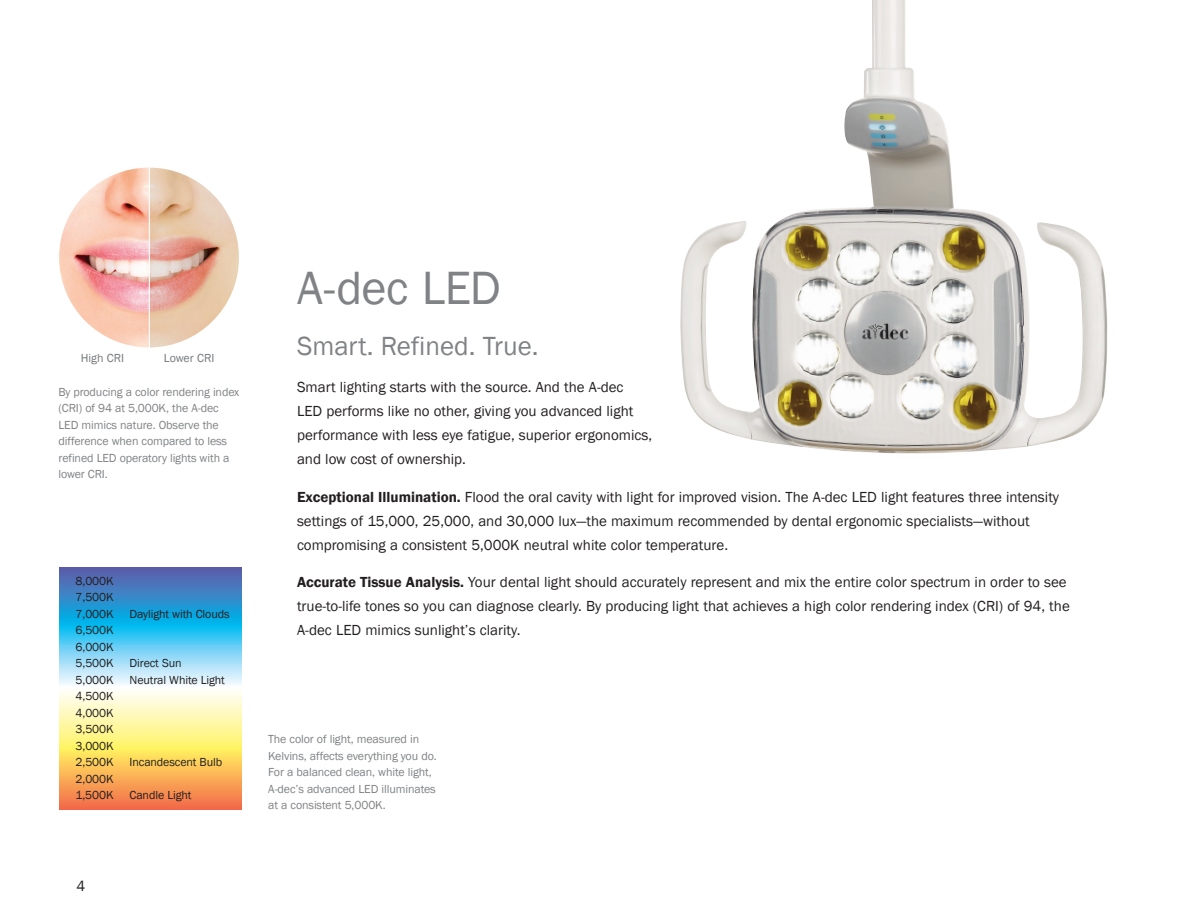
<style>
.page{position:relative;width:1188px;height:918px;background:#fff}
.page>*{position:absolute;margin:0;border:0;box-sizing:border-box;transform-origin:0 0}
.Head{font:48px "Franklin Gothic";letter-spacing:-.015em;color:#808285}
.Headline{font:27px "Franklin Gothic";color:#808285}
.body_copy{font:15px/24px "Franklin Gothic";color:#231f20}
.t1{font:12px/16.5px "Franklin Gothic";letter-spacing:-.01em;color:#808285}
.Caption1{font:12px "Franklin Gothic";letter-spacing:-.01em;color:#231f20}
.t2{font:12px "Franklin Gothic";color:#76787b}
.s1{font-weight:600}
</style>
<div class="page">
<svg style="left:59px;top:567px;width:182px;height:242px"></svg>
<img style="left:59px;top:168px;width:180px;height:179px;border-radius:90px">
<hr style="left:149px;top:167px;width:1px;height:181px;background:#fff">
<img style="left:680px;top:0;width:428px;height:454px">
<p class="t2" style="left:81px;top:351px;width:45px">High CRI</p>
<p class="t2" style="left:164px;top:351px;width:52px">Lower CRI</p>
<p class="t1" style="left:58px;top:384px;width:182px">By producing a color rendering index (CRI) of 94 at 5,000K, the A-dec<br>LED mimics nature. Observe the difference when compared to less refined LED operatory lights with a lower CRI.</p>
<p class="Caption1" style="left:76px;top:573px;width:40px">8,000K</p>
<p class="Caption1" style="left:76px;top:590px;width:40px">7,500K</p>
<p class="Caption1" style="left:76px;top:606px;width:40px">7,000K</p>
<p class="Caption1" style="left:130px;top:606px;width:102px">Daylight with Clouds</p>
<p class="Caption1" style="left:76px;top:623px;width:40px">6,500K</p>
<p class="Caption1" style="left:76px;top:639px;width:40px">6,000K</p>
<p class="Caption1" style="left:76px;top:656px;width:40px">5,500K</p>
<p class="Caption1" style="left:130px;top:656px;width:54px">Direct Sun</p>
<p class="Caption1" style="left:76px;top:672px;width:40px">5,000K</p>
<p class="Caption1" style="left:130px;top:672px;width:97px">Neutral White Light</p>
<p class="Caption1" style="left:76px;top:689px;width:40px">4,500K</p>
<p class="Caption1" style="left:76px;top:705px;width:40px">4,000K</p>
<p class="Caption1" style="left:76px;top:722px;width:40px">3,500K</p>
<p class="Caption1" style="left:76px;top:738px;width:40px">3,000K</p>
<p class="Caption1" style="left:76px;top:755px;width:40px">2,500K</p>
<p class="Caption1" style="left:130px;top:755px;width:94px">Incandescent Bulb</p>
<p class="Caption1" style="left:76px;top:771px;width:40px">2,000K</p>
<p class="Caption1" style="left:76px;top:788px;width:39px">1,500K</p>
<p class="Caption1" style="left:130px;top:788px;width:63px">Candle Light</p>
<p class="body_copy" style="left:77px;top:874px;width:10px">4</p>
<p class="Head" style="left:297px;top:258px;width:206px">A-dec LED</p>
<p class="Headline" style="left:297px;top:329px;width:243px">Smart. Refined. True.</p>
<p class="body_copy" style="left:297px;top:375px;width:357px">Smart lighting starts with the source. And the A-dec LED performs like no other, giving you advanced light performance with less eye fatigue, superior ergonomics, and low cost of ownership.</p>
<p class="body_copy" style="left:297px;top:485px;width:764px"><span class="s1">Exceptional Illumination.</span> Flood the oral cavity with light for improved vision. The A-dec LED light features three intensity settings of 15,000, 25,000, and 30,000 lux—the maximum recommended by dental ergonomic specialists—without compromising a consistent 5,000K neutral white color temperature.</p>
<p class="body_copy" style="left:297px;top:570px;width:774px"><span class="s1">Accurate Tissue Analysis.</span> Your dental light should accurately represent and mix the entire color spectrum in order to see true-to-life tones so you can diagnose clearly. By producing light that achieves a high color rendering index (CRI) of 94, the<br>A-dec LED mimics sunlight’s clarity.</p>
<p class="t1" style="left:268px;top:731px;width:170px">The color of light, measured in<br>Kelvins, affects everything you do.<br>For a balanced clean, white light,<br>A-dec’s advanced LED illuminates at a consistent 5,000K.</p>
</div>
